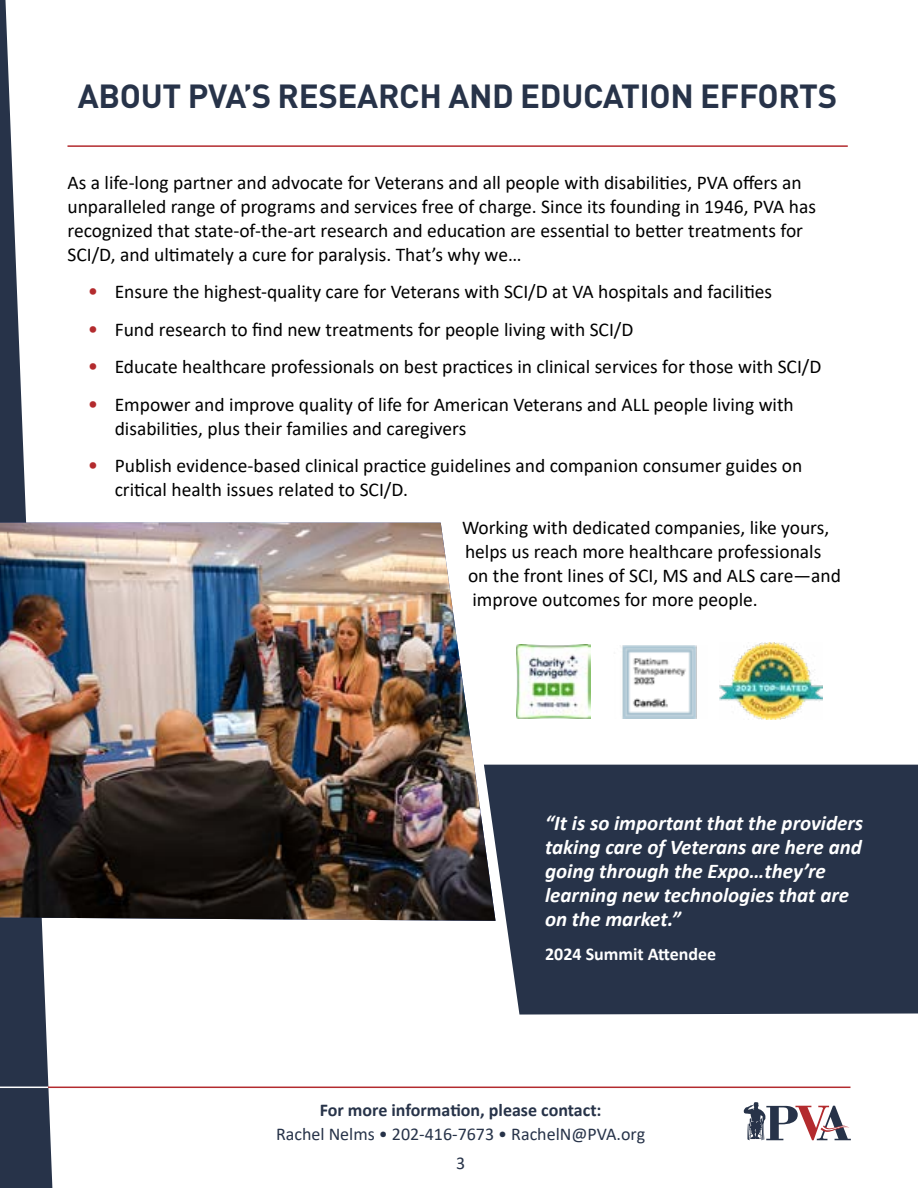
<style>
.page{position:relative;width:918px;height:1188px;background:#fff}
.page>*{position:absolute;margin:0;border:0;box-sizing:border-box;transform-origin:0 0}
.t1{font:700 33px "DIN Pro";letter-spacing:-.01em;color:#273349}
.t2{font:italic 700 21px/24px "Calibri";color:#fff}
.t3{font:19.5px/24px "Calibri";color:#000}
.t4{font:18px/28.3px "Calibri";color:#273349;text-align:center}
.t5{font:700 18px "Calibri";color:#273349}
.t6{font:700 18px "Calibri";color:#fff}
.s1{font-size:21px;color:#b32b2e}
</style>
<div class="page">
<svg style="left:0;top:0;width:53px;height:1188px"></svg>
<hr style="left:47px;top:1087px;width:803px;height:1px;background:#b32b2e">
<hr style="left:0;top:1087px;width:48px;height:1px;background:#fff">
<svg style="left:744px;top:1102px;width:106px;height:38px"></svg>
<div style="left:496px;top:765px;width:422px;height:250px;background:#273349"></div>
<img style="left:516px;top:644px;width:75px;height:75px">
<img style="left:622px;top:645px;width:75px;height:74px">
<img style="left:719px;top:643px;width:104px;height:77px">
<hr style="left:67px;top:145px;width:781px;height:2px;background:#b32b2e">
<img style="left:0;top:523px;width:496px;height:398px">
<h1 class="t1" style="left:78px;top:69px;width:761px">ABOUT PVA’S RESEARCH AND EDUCATION EFFORTS</h1>
<p class="t3" style="left:68px;top:170px;width:750px">As a life-long partner and advocate for Veterans and all people with disabilities, PVA offers an unparalleled range of programs and services free of charge. Since its founding in 1946, PVA has recognized that state-of-the-art research and education are essential to better treatments for SCI/D, and ultimately a cure for paralysis. That’s why we…</p>
<p class="t3" style="left:88px;top:279px;width:686px"><span class="s1">•</span> Ensure the highest-quality care for Veterans with SCI/D at VA hospitals and facilities</p>
<p class="t3" style="left:88px;top:317px;width:547px"><span class="s1">•</span> Fund research to find new treatments for people living with SCI/D</p>
<p class="t3" style="left:88px;top:354px;width:735px"><span class="s1">•</span> Educate healthcare professionals on best practices in clinical services for those with SCI/D</p>
<p class="t3" style="left:115px;top:392px;width:681px;text-indent:-27px"><span class="s1">•</span> Empower and improve quality of life for American Veterans and ALL people living with disabilities, plus their families and caregivers</p>
<p class="t3" style="left:115px;top:453px;width:689px;text-indent:-27px"><span class="s1">•</span> Publish evidence-based clinical practice guidelines and companion consumer guides on critical health issues related to SCI/D.</p>
<p class="t3" style="left:462px;top:515px;width:369px">Working with dedicated companies, like yours,</p>
<p class="t3" style="left:465px;top:539px;width:358px">helps us reach more healthcare professionals</p>
<p class="t3" style="left:468px;top:563px;width:374px">on the front lines of SCI, MS and ALS care—and</p>
<p class="t3" style="left:473px;top:587px;width:287px">improve outcomes for more people.</p>
<p class="t2" style="left:545px;top:810px;width:320px">“It is so important that the providers taking care of Veterans are here and going through the Expo…they’re learning new technologies that are on the market.”</p>
<p class="t6" style="left:545px;top:943px;width:173px">2024 Summit Attendee</p>
<p class="t5" style="left:320px;top:1099px;width:283px">For more information, please contact:</p>
<p class="t4" style="left:276px;top:1120px;width:371px">Rachel Nelms • 202-416-7673 • RachelN@PVA.org<br>3</p>
</div>
